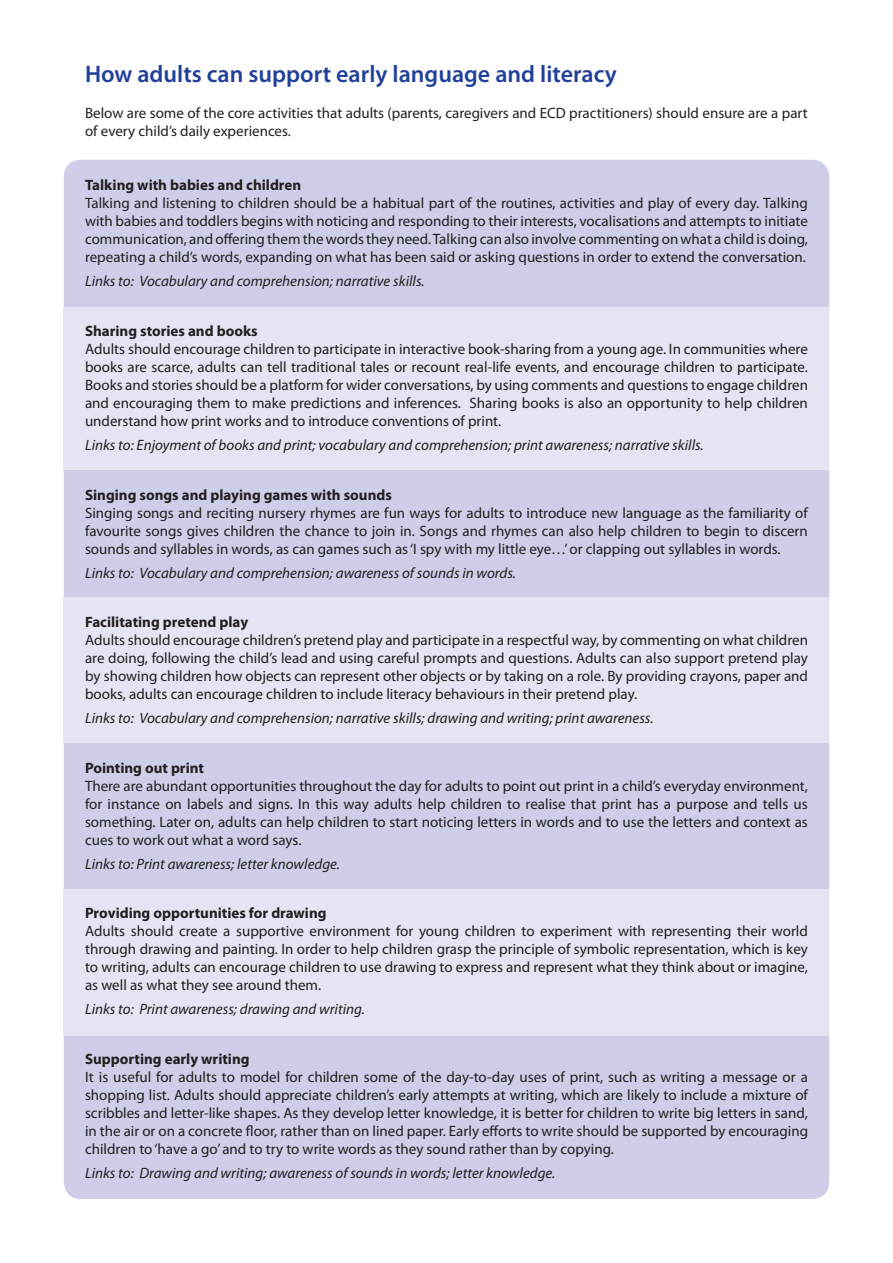
<style>
.page{position:relative;width:893px;height:1263px;background:#fff}
.page>*{position:absolute;margin:0;border:0;box-sizing:border-box;transform-origin:0 0}
.t1{font:600 24px "Myriad Pro";color:#21409a}
.t2{font:15px/18px "Myriad Pro";color:#231f20;text-align:justify}
.t3{font:italic 15px "Myriad Pro";color:#231f20}
.t4{font:700 15px "Myriad Pro";color:#231f20}
</style>
<div class="page">
<div style="left:64px;top:160px;width:765px;height:1039px;background:#cfcee8;border-radius:17px"></div>
<div style="left:64px;top:307px;width:765px;height:163px;background:#e5e4f2"></div>
<div style="left:64px;top:597px;width:765px;height:146px;background:#e5e4f2"></div>
<div style="left:64px;top:889px;width:765px;height:147px;background:#e5e4f2"></div>
<h1 class="t1" style="left:85px;top:59px;width:533px">How adults can support early language and literacy</h1>
<p class="t2" style="left:85px;top:104px;width:724px">Below are some of the core activities that adults (parents, caregivers and ECD practitioners) should ensure are a part of every child’s daily experiences.</p>
<p class="t4" style="left:85px;top:175px;width:218px">Talking with babies and children</p>
<p class="t2" style="left:85px;top:193px;width:724px">Talking and listening to children should be a habitual part of the routines, activities and play of every day. Talking with babies and toddlers begins with noticing and responding to their interests, vocalisations and attempts to initiate communication, and offering them the words they need. Talking can also involve commenting on what a child is doing, repeating a child’s words, expanding on what has been said or asking questions in order to extend the conversation.</p>
<p class="t3" style="left:85px;top:271px;width:341px">Links to: Vocabulary and comprehension; narrative skills.</p>
<p class="t4" style="left:85px;top:321px;width:174px">Sharing stories and books</p>
<p class="t2" style="left:85px;top:340px;width:724px">Adults should encourage children to participate in interactive book-sharing from a young age. In communities where books are scarce, adults can tell traditional tales or recount real-life events, and encourage children to participate.<br>Books and stories should be a platform for wider conversations, by using comments and questions to engage children and encouraging them to make predictions and inferences. Sharing books is also an opportunity to help children understand how print works and to introduce conventions of print.</p>
<p class="t3" style="left:85px;top:436px;width:620px">Links to: Enjoyment of books and print; vocabulary and comprehension; print awareness; narrative skills.</p>
<p class="t4" style="left:85px;top:485px;width:308px">Singing songs and playing games with sounds</p>
<p class="t2" style="left:85px;top:503px;width:724px">Singing songs and reciting nursery rhymes are fun ways for adults to introduce new language as the familiarity of favourite songs gives children the chance to join in. Songs and rhymes can also help children to begin to discern sounds and syllables in words, as can games such as ‘I spy with my little eye…’ or clapping out syllables in words.</p>
<p class="t3" style="left:85px;top:563px;width:432px">Links to: Vocabulary and comprehension; awareness of sounds in words.</p>
<p class="t4" style="left:85px;top:612px;width:165px">Facilitating pretend play</p>
<p class="t2" style="left:85px;top:631px;width:724px">Adults should encourage children’s pretend play and participate in a respectful way, by commenting on what children are doing, following the child’s lead and using careful prompts and questions. Adults can also support pretend play by showing children how objects can represent other objects or by taking on a role. By providing crayons, paper and books, adults can encourage children to include literacy behaviours in their pretend play.</p>
<p class="t3" style="left:85px;top:709px;width:570px">Links to: Vocabulary and comprehension; narrative skills; drawing and writing; print awareness.</p>
<p class="t4" style="left:85px;top:758px;width:120px">Pointing out print</p>
<p class="t2" style="left:85px;top:777px;width:724px">There are abundant opportunities throughout the day for adults to point out print in a child’s everyday environment, for instance on labels and signs. In this way adults help children to realise that print has a purpose and tells us something. Later on, adults can help children to start noticing letters in words and to use the letters and context as cues to work out what a word says.</p>
<p class="t3" style="left:85px;top:854px;width:256px">Links to: Print awareness; letter knowledge.</p>
<p class="t4" style="left:85px;top:903px;width:243px">Providing opportunities for drawing</p>
<p class="t2" style="left:85px;top:922px;width:724px">Adults should create a supportive environment for young children to experiment with representing their world through drawing and painting. In order to help children grasp the principle of symbolic representation, which is key to writing, adults can encourage children to use drawing to express and represent what they think about or imagine, as well as what they see around them.</p>
<p class="t3" style="left:85px;top:1000px;width:281px">Links to: Print awareness; drawing and writing.</p>
<p class="t4" style="left:85px;top:1049px;width:166px">Supporting early writing</p>
<p class="t2" style="left:85px;top:1068px;width:724px">It is useful for adults to model for children some of the day-to-day uses of print, such as writing a message or a shopping list. Adults should appreciate children’s early attempts at writing, which are likely to include a mixture of scribbles and letter-like shapes. As they develop letter knowledge, it is better for children to write big letters in sand, in the air or on a concrete floor, rather than on lined paper. Early efforts to write should be supported by encouraging children to ‘have a go’ and to try to write words as they sound rather than by copying.</p>
<p class="t3" style="left:85px;top:1164px;width:472px">Links to: Drawing and writing; awareness of sounds in words; letter knowledge.</p>
</div>
